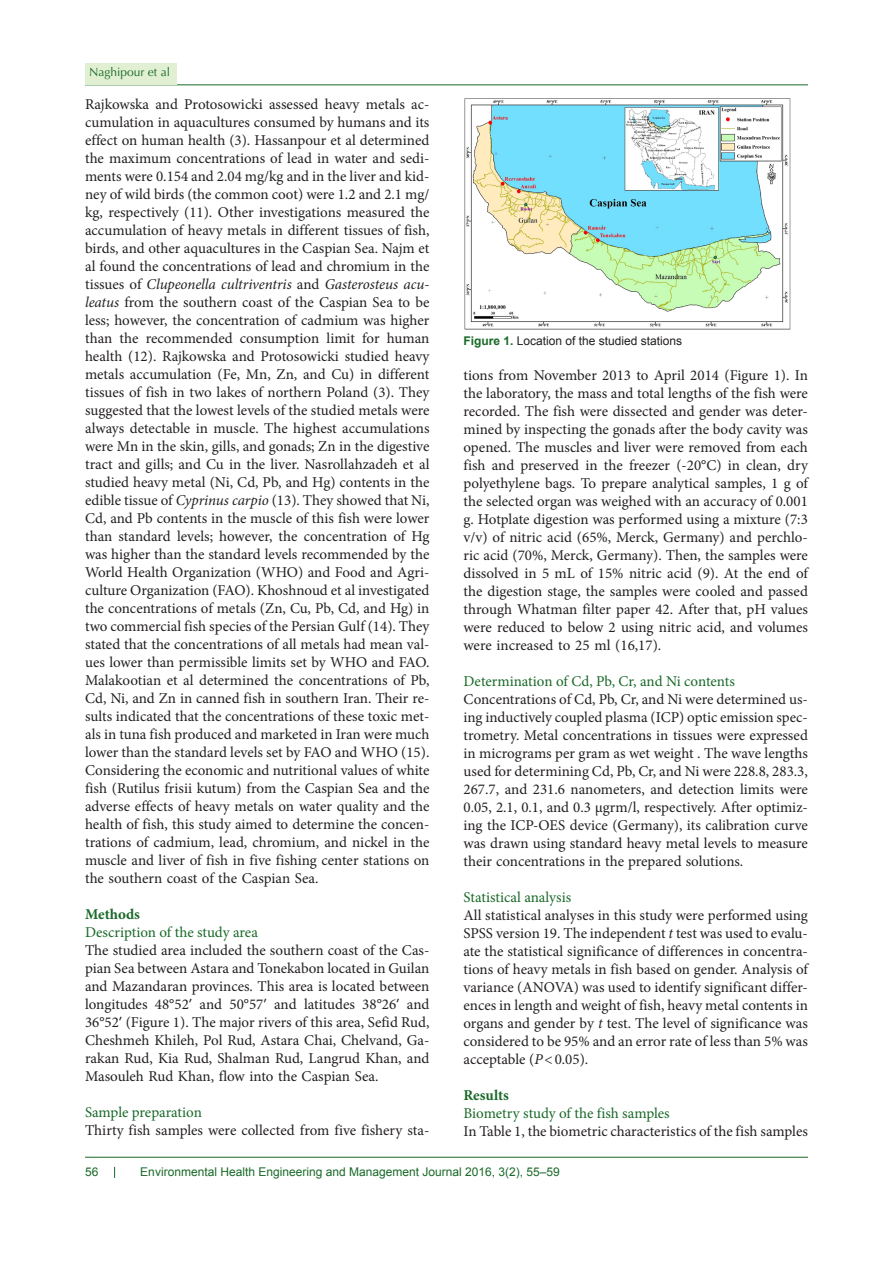
<style>
.page{position:relative;width:893px;height:1263px;background:#fff}
.page>*{position:absolute;margin:0;border:0;box-sizing:border-box;transform-origin:0 0}
.t1{font:15px/18px "Minion Pro";color:#231f20;text-align:justify}
.t2{font:15px "Minion Pro";letter-spacing:-.005em;color:#196928}
.t3{font:700 15px "Minion Pro";color:#196928}
.t4{font:12px "Arial";color:#196928}
.t5{font:12px "Arial";color:#231f20}
.t6{font:12px "Optima LT Std";color:#196928}
.s1{font-style:italic}
.s2{font-family:"Calibri"}
.s3{font-weight:700;color:#196928}
</style>
<div class="page">
<hr style="left:85px;top:85px;width:723px;height:1px;background:#196928">
<div style="left:85px;top:63px;width:92px;height:22px;background:#e1f0d2"></div>
<hr style="left:85px;top:1157px;width:723px;height:1px;background:#196928">
<img style="left:464px;top:98px;width:327px;height:231px">
<p class="t6" style="left:89px;top:65px;width:82px">Naghipour et al</p>
<p class="t1" style="left:85px;top:95px;width:346px">Rajkowska and Protosowicki assessed heavy metals ac&shy;cumulation in aquacultures consumed by humans and its effect on human health (3). Hassanpour et al determined the maximum concentrations of lead in water and sedi&shy;ments were 0.154 and 2.04 mg/kg and in the liver and kid&shy;ney of wild birds (the common coot) were 1.2 and 2.1 mg/ kg, respectively (11). Other investigations measured the accumulation of heavy metals in different tissues of fish, birds, and other aquacultures in the Caspian Sea. Najm et al found the concentrations of lead and chromium in the tissues of <span class="s1">Clupeonella cultriventris</span> and <span class="s1">Gasterosteus acu&shy;leatus</span> from the southern coast of the Caspian Sea to be less; however, the concentration of cadmium was higher than the recommended consumption limit for human health (12). Rajkowska and Protosowicki studied heavy metals accumulation (Fe, Mn, Zn, and Cu) in different tissues of fish in two lakes of northern Poland (3). They suggested that the lowest levels of the studied metals were always detectable in muscle. The highest accumulations were Mn in the skin, gills, and gonads; Zn in the digestive tract and gills; and Cu in the liver. Nasrollahzadeh et al studied heavy metal (Ni, Cd, Pb, and Hg) contents in the edible tissue of <span class="s1">Cyprinus carpio</span> (13). They showed that Ni, Cd, and Pb contents in the muscle of this fish were lower than standard levels; however, the concentration of Hg was higher than the standard levels recommended by the World Health Organization (WHO) and Food and Agri&shy;culture Organization (FAO). Khoshnoud et al investigated the concentrations of metals (Zn, Cu, Pb, Cd, and Hg) in two commercial fish species of the Persian Gulf (14). They stated that the concentrations of all metals had mean val&shy;ues lower than permissible limits set by WHO and FAO.<br>Malakootian et al determined the concentrations of Pb, Cd, Ni, and Zn in canned fish in southern Iran. Their re&shy;sults indicated that the concentrations of these toxic met&shy;als in tuna fish produced and marketed in Iran were much lower than the standard levels set by FAO and WHO (15).</p>
<p class="t1" style="left:85px;top:761px;width:346px">Considering the economic and nutritional values of white fish (Rutilus frisii kutum) from the Caspian Sea and the adverse effects of heavy metals on water quality and the health of fish, this study aimed to determine the concen&shy;trations of cadmium, lead, chromium, and nickel in the muscle and liver of fish in five fishing center stations on the southern coast of the Caspian Sea.</p>
<p class="t3" style="left:85px;top:903px;width:56px">Methods</p>
<p class="t2" style="left:85px;top:922px;width:174px">Description of the study area</p>
<p class="t1" style="left:85px;top:941px;width:346px">The studied area included the southern coast of the Cas&shy;pian Sea between Astara and Tonekabon located in Guilan and Mazandaran provinces. This area is located between longitudes 48°52<span class="s2">′</span> and 50°57<span class="s2">′</span> and latitudes 38°26<span class="s2">′</span> and 36°52<span class="s2">′</span> (Figure 1). The major rivers of this area, Sefid Rud, Cheshmeh Khileh, Pol Rud, Astara Chai, Chelvand, Ga&shy;rakan Rud, Kia Rud, Shalman Rud, Langrud Khan, and Masouleh Rud Khan, flow into the Caspian Sea.</p>
<p class="t2" style="left:85px;top:1102px;width:118px">Sample preparation</p>
<p class="t1" style="left:85px;top:1121px;width:346px">Thirty fish samples were collected from five fishery sta-</p>
<p class="t5" style="left:463px;top:333px;width:220px"><span class="s3">Figure 1.</span> Location of the studied stations</p>
<p class="t1" style="left:463px;top:366px;width:346px">tions from November 2013 to April 2014 (Figure 1). In the laboratory, the mass and total lengths of the fish were recorded. The fish were dissected and gender was deter&shy;mined by inspecting the gonads after the body cavity was opened. The muscles and liver were removed from each fish and preserved in the freezer (-20°C) in clean, dry polyethylene bags. To prepare analytical samples, 1 g of the selected organ was weighed with an accuracy of 0.001 g. Hotplate digestion was performed using a mixture (7:3 v/v) of nitric acid (65%, Merck, Germany) and perchlo&shy;ric acid (70%, Merck, Germany). Then, the samples were dissolved in 5 mL of 15% nitric acid (9). At the end of the digestion stage, the samples were cooled and passed through Whatman filter paper 42. After that, pH values were reduced to below 2 using nitric acid, and volumes were increased to 25 ml (16,17).</p>
<p class="t2" style="left:463px;top:671px;width:273px">Determination of Cd, Pb, Cr, and Ni contents</p>
<p class="t1" style="left:463px;top:690px;width:346px">Concentrations of Cd, Pb, Cr, and Ni were determined us&shy;ing inductively coupled plasma (ICP) optic emission spec&shy;trometry. Metal concentrations in tissues were expressed in micrograms per gram as wet weight . The wave lengths used for determining Cd, Pb, Cr, and Ni were 228.8, 283.3, 267.7, and 231.6 nanometers, and detection limits were 0.05, 2.1, 0.1, and 0.3 μgrm/l, respectively. After optimiz&shy;ing the ICP-OES device (Germany), its calibration curve was drawn using standard heavy metal levels to measure their concentrations in the prepared solutions.</p>
<p class="t2" style="left:463px;top:887px;width:109px">Statistical analysis</p>
<p class="t1" style="left:463px;top:906px;width:346px">All statistical analyses in this study were performed using SPSS version 19. The independent <span class="s1">t</span> test was used to evalu&shy;ate the statistical significance of differences in concentra&shy;tions of heavy metals in fish based on gender. Analysis of variance (ANOVA) was used to identify significant differ&shy;ences in length and weight of fish, heavy metal contents in organs and gender by <span class="s1">t</span> test. The level of significance was considered to be 95% and an error rate of less than 5% was acceptable (<span class="s1">P</span>&lt;0.05).</p>
<p class="t3" style="left:463px;top:1084px;width:47px">Results</p>
<p class="t2" style="left:463px;top:1103px;width:208px">Biometry study of the fish samples</p>
<p class="t1" style="left:463px;top:1122px;width:346px">In Table 1, the biometric characteristics of the fish samples</p>
<p class="t4" style="left:85px;top:1163px;width:15px">56</p>
<p class="t4" style="left:140px;top:1163px;width:421px">Environmental Health Engineering and Management Journal 2016, 3(2), 55–59</p>
</div>
